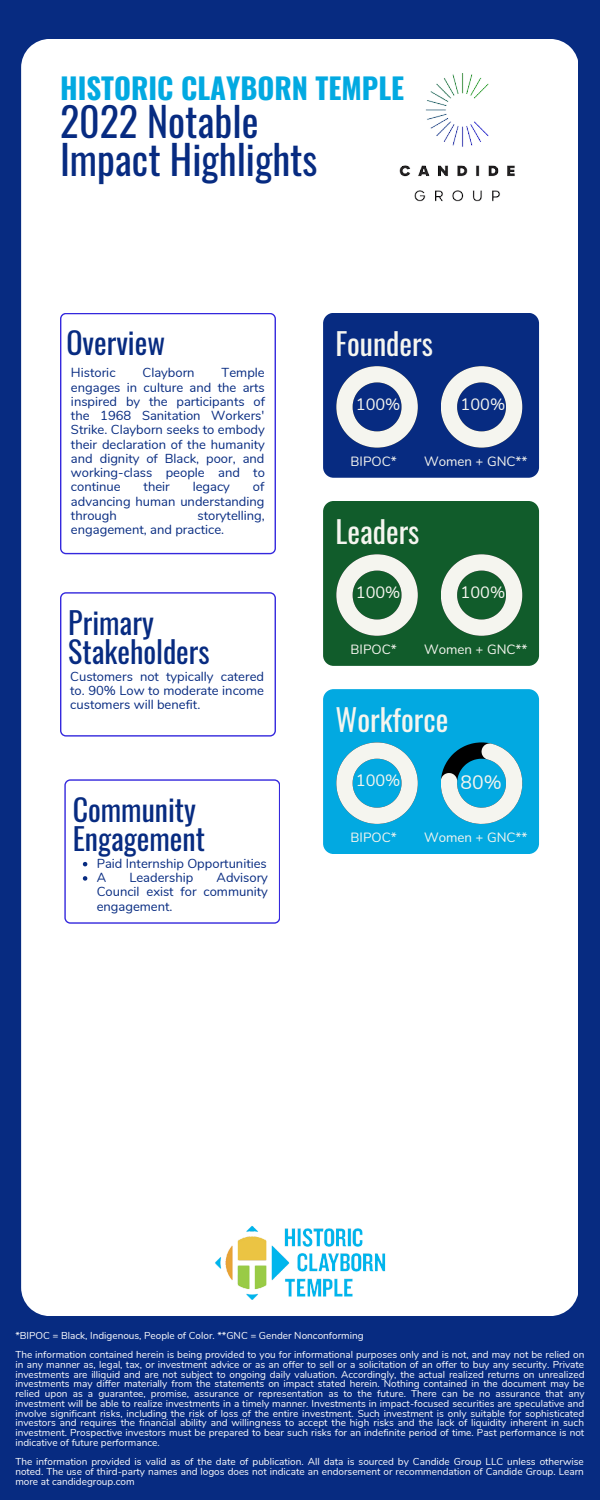
<style>
.page{position:relative;width:600px;height:1500px;background:#072b81}
.page>*{position:absolute;margin:0;border:0;box-sizing:border-box;transform-origin:0 0}
.t1{font:40px/38.2px "Oswald";color:#072b81}
.t2{font:30px/28.5px "Oswald";color:#072b81}
.t3{font:30px "Oswald";color:#f5f5ef}
.t4{font:700 29px "Oswald";color:#02a9e1}
.t5{font:19.4px "Nunito";color:#f5f5ef}
.t6{font:16.4px "Nunito";color:#f5f5ef}
.t7{font:13.4px "Nunito";color:#f5f5ef}
.t8{font:13px/14.2px "Nunito";color:#072b81;text-align:justify}
.t9{font:10px/9.8px "Nunito";color:#fff;text-align:justify}
</style>
<div class="page">
<div style="left:21px;top:39px;width:557px;height:1277px;background:#fff"></div>
<div style="left:60px;top:313px;width:216px;height:241px;background:#fff"></div>
<div style="left:323px;top:313px;width:216px;height:165px;background:#072b81;border-radius:10px"></div>
<img style="left:391px;top:70px;width:134px;height:134px">
<svg style="left:336px;top:366px;width:82px;height:82px"></svg>
<svg style="left:441px;top:366px;width:81px;height:82px"></svg>
<div style="left:60px;top:592px;width:216px;height:144px;background:#fff"></div>
<div style="left:323px;top:501px;width:216px;height:165px;background:#115c2b;border-radius:10px"></div>
<svg style="left:336px;top:554px;width:82px;height:82px"></svg>
<svg style="left:441px;top:554px;width:81px;height:82px"></svg>
<div style="left:323px;top:689px;width:216px;height:165px;background:#02a9e1;border-radius:10px"></div>
<svg style="left:336px;top:742px;width:82px;height:82px"></svg>
<svg style="left:441px;top:742px;width:81px;height:82px"></svg>
<img style="left:214px;top:1177px;width:172px;height:139px">
<div style="left:64px;top:779px;width:216px;height:145px;background:#fff"></div>
<h3 class="t4" style="left:60px;top:65px;width:346px">HISTORIC CLAYBORN TEMPLE</h3>
<h1 class="t1" style="left:60px;top:101px;width:259px">2022 Notable<br>Impact Highlights</h1>
<h2 class="t2" style="left:66px;top:327px;width:100px">Overview</h2>
<h3 class="t8" style="left:71px;top:366px;width:46px">Historic</h3>
<h3 class="t8" style="left:143px;top:366px;width:54px">Clayborn</h3>
<h3 class="t8" style="left:71px;top:366px;width:195px;text-indent:151px">Temple engages in culture and the arts inspired by the participants of the 1968 Sanitation Workers' Strike. Clayborn seeks to embody their declaration of the humanity and dignity of Black, poor, and working-class people and to continue</h3>
<h3 class="t8" style="left:144px;top:480px;width:28px">their</h3>
<h3 class="t8" style="left:193px;top:480px;width:39px">legacy</h3>
<h3 class="t8" style="left:71px;top:480px;width:195px;text-indent:182px">of advancing human understanding through</h3>
<h3 class="t8" style="left:71px;top:508px;width:195px;text-indent:126px">storytelling, engagement, and practice.</h3>
<h2 class="t2" style="left:68px;top:607px;width:143px">Primary<br>Stakeholders</h2>
<h3 class="t8" style="left:70px;top:669px;width:195px">Customers not typically catered to. 90% Low to moderate income customers will benefit.</h3>
<h2 class="t2" style="left:73px;top:794px;width:134px">Community<br>Engagement</h2>
<h3 class="t8" style="left:97px;top:857px;width:172px">Paid Internship Opportunities<br>A</h3>
<h3 class="t8" style="left:97px;top:871px;width:173px;text-indent:120px">Advisory Council exist for community engagement.</h3>
<h3 class="t8" style="left:129px;top:871px;width:65px">Leadership</h3>
<h2 class="t3" style="left:335px;top:320px;width:99px">Founders</h2>
<h3 class="t6" style="left:356px;top:393px;width:46px">100%</h3>
<h3 class="t6" style="left:461px;top:393px;width:46px">100%</h3>
<h3 class="t7" style="left:351px;top:452px;width:48px">BIPOC*</h3>
<h3 class="t7" style="left:424px;top:452px;width:105px">Women + GNC**</h3>
<h2 class="t3" style="left:335px;top:508px;width:86px">Leaders</h2>
<h3 class="t6" style="left:356px;top:581px;width:46px">100%</h3>
<h3 class="t6" style="left:461px;top:581px;width:46px">100%</h3>
<h3 class="t7" style="left:351px;top:641px;width:48px">BIPOC*</h3>
<h3 class="t7" style="left:424px;top:641px;width:105px">Women + GNC**</h3>
<h2 class="t3" style="left:335px;top:697px;width:115px">Workforce</h2>
<h3 class="t6" style="left:356px;top:770px;width:46px">100%</h3>
<h3 class="t5" style="left:461px;top:769px;width:43px">80%</h3>
<h3 class="t7" style="left:351px;top:829px;width:48px">BIPOC*</h3>
<h3 class="t7" style="left:424px;top:829px;width:105px">Women + GNC**</h3>
<p class="t9" style="left:15px;top:1326px;width:571px;line-height:19.5px">*BIPOC = Black, Indigenous, People of Color. **GNC = Gender Nonconforming<br>The information contained herein is being provided to you for informational purposes only and is not, and may not be relied on</p>
<p class="t9" style="left:15px;top:1360px;width:571px">in any manner as, legal, tax, or investment advice or as an offer to sell or a solicitation of an offer to buy any security. Private investments are illiquid and are not subject to ongoing daily valuation. Accordingly, the actual realized returns on unrealized investments may differ materially from the statements on impact stated herein. Nothing contained in the document may be relied upon as a guarantee, promise, assurance or representation as to the future. There can be no assurance that any investment will be able to realize investments in a timely manner. Investments in impact-focused securities are speculative and involve significant risks, including the risk of loss of the entire investment. Such investment is only suitable for sophisticated investors and requires the financial ability and willingness to accept the high risks and the lack of liquidity inherent in such investment. Prospective investors must be prepared to bear such risks for an indefinite period of time. Past performance is not indicative of future performance.</p>
<p class="t9" style="left:15px;top:1457px;width:570px">The information provided is valid as of the date of publication. All data is sourced by Candide Group LLC unless otherwise noted. The use of third-party names and logos does not indicate an endorsement or recommendation of Candide Group. Learn more at candidegroup.com</p>
</div>
